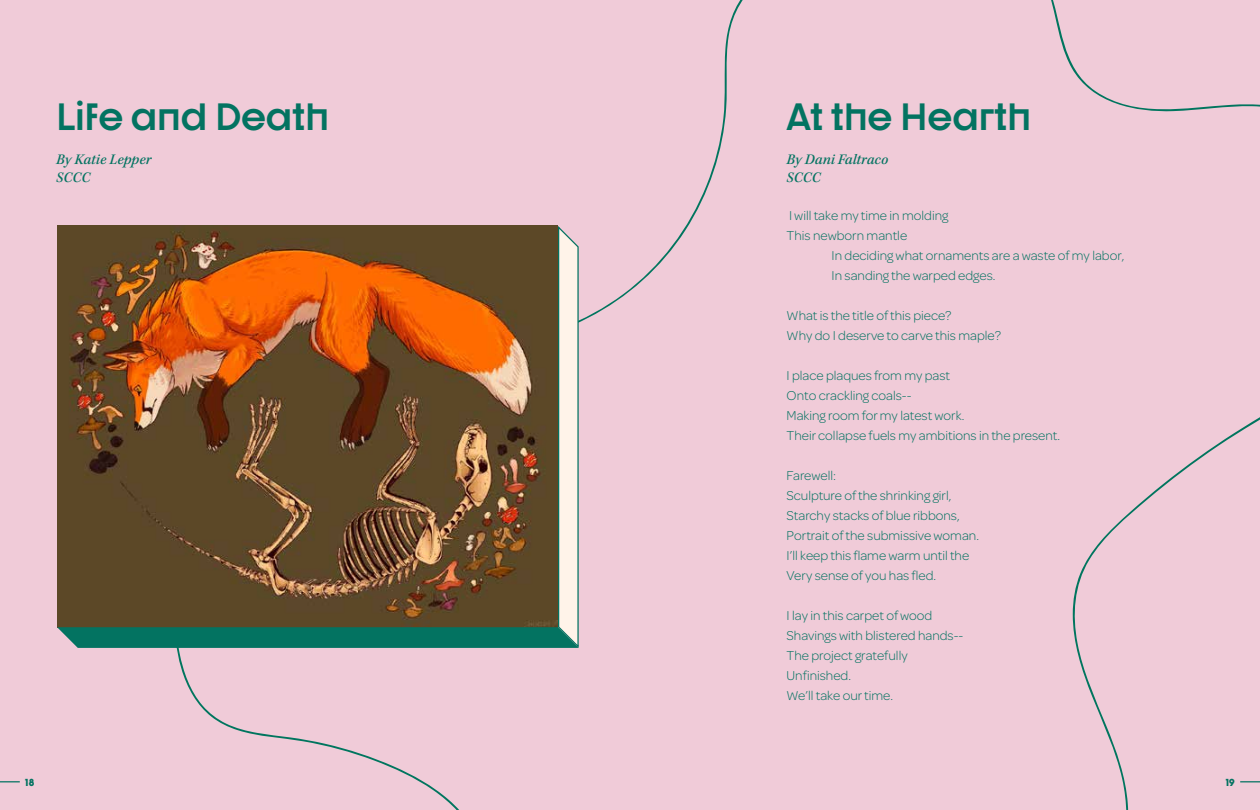
<style>
.page{position:relative;width:1260px;height:810px;background:#f0cbd8}
.page>*{position:absolute;margin:0;border:0;box-sizing:border-box;transform-origin:0 0}
.t1{font:700 37.5px "Dystopian";color:#037361}
.t2{font:italic 500 15px/18px "Kepler Std";color:#037361}
.t3{font:300 13.75px/20px "Omnes";color:#037361}
.t4{font:900 10px "Dystopian";color:#037361}
</style>
<div class="page">
<svg style="left:0;top:781px;width:20px;height:1px"></svg>
<svg style="left:580px;top:0;width:680px;height:322px"></svg>
<svg style="left:1072px;top:417px;width:188px;height:393px"></svg>
<svg style="left:176px;top:648px;width:283px;height:162px"></svg>
<img style="left:57px;top:225px;width:523px;height:423px">
<h1 class="t1" style="left:56px;top:93px;width:274px">Life and Death</h1>
<h1 class="t1" style="left:787px;top:93px;width:246px">At the Hearth</h1>
<p class="t2" style="left:56px;top:151px;width:97px">By Katie Lepper<br>SCCC</p>
<p class="t2" style="left:787px;top:151px;width:103px">By Dani Faltraco<br>SCCC</p>
<p class="t3" style="left:787px;top:205px;width:163px">I will take my time in molding<br>This newborn mantle</p>
<p class="t3" style="left:832px;top:245px;width:294px">In deciding what ornaments are a waste of my labor,<br>In sanding the warped edges.</p>
<p class="t3" style="left:787px;top:305px;width:216px">What is the title of this piece?<br>Why do I deserve to carve this maple?</p>
<p class="t3" style="left:787px;top:365px;width:275px">I place plaques from my past<br>Onto crackling coals--<br>Making room for my latest work.<br>Their collapse fuels my ambitions in the present.</p>
<p class="t3" style="left:787px;top:465px;width:194px">Farewell:<br>Sculpture of the shrinking girl,<br>Starchy stacks of blue ribbons,<br>Portrait of the submissive woman.<br>I’ll keep this flame warm until the<br>Very sense of you has fled.</p>
<p class="t3" style="left:787px;top:605px;width:178px">I lay in this carpet of wood<br>Shavings with blistered hands--<br>The project gratefully<br>Unfinished.<br>We’ll take our time.</p>
<p class="t4" style="left:25px;top:776px;width:11px">18</p>
<p class="t4" style="left:1226px;top:776px;width:10px">19</p>
</div>
